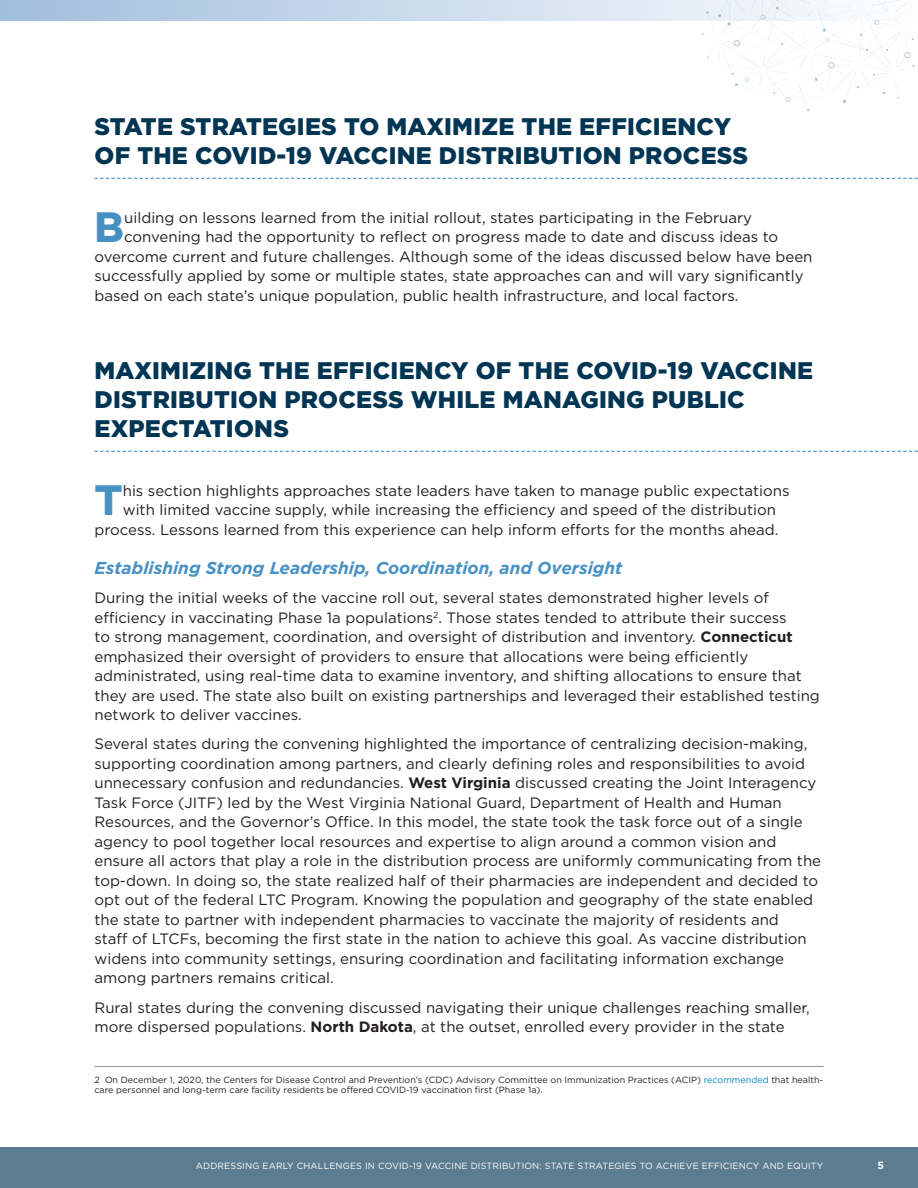
<style>
.page{position:relative;width:918px;height:1188px;background:#fff}
.page>*{position:absolute;margin:0;border:0;box-sizing:border-box;transform-origin:0 0}
.BODY_-_1st_Para{font:700 43.65px "Campton";color:#4891c5}
.SUBHEAD_Large{font:900 24px/29.2px "Gotham";letter-spacing:.01em;color:#003553}
.SUBHEAD_3_NEW{font:italic 700 17.25px "Gotham";color:#4891c5}
.BODY_1_-_new{font:15px/19.5px "Gotham";color:#231f20}
.BODY_-_1st_Para-2{font:15px "Gotham";color:#231f20}
.t1{font:700 10.5px "Gotham";color:#fff}
.FOOTNOTE{font:9px/10.8px "Gotham";color:#231f20}
.t2{font:9px "Gotham";letter-spacing:.02em;color:#fff}
.s1{font-weight:700}
.s2{color:#0084ca}
</style>
<div class="page">
<div style="left:0;top:1148px;width:918px;height:40px;background:#5c7d90"></div>
<svg style="left:94px;top:178px;width:824px;height:1px"></svg>
<svg style="left:94px;top:451px;width:824px;height:1px"></svg>
<hr style="left:94px;top:1066px;width:730px;height:1px;background:#939598">
<svg style="left:0;top:0;width:701px;height:20px;background:#c4d6ea"></svg>
<svg style="left:701px;top:0;width:216px;height:111px"></svg>
<p class="SUBHEAD_Large" style="left:94px;top:111px;width:655px">STATE STRATEGIES TO MAXIMIZE THE EFFICIENCY<br>OF THE COVID-19 VACCINE DISTRIBUTION PROCESS</p>
<p class="BODY_-_1st_Para" style="left:94px;top:200px;width:31px">B</p>
<p class="BODY_-_1st_Para-2" style="left:124px;top:208px;width:629px">uilding on lessons learned from the initial rollout, states participating in the February</p>
<p class="BODY_-_1st_Para-2" style="left:124px;top:227px;width:656px">convening had the opportunity to reflect on progress made to date and discuss ideas to</p>
<p class="BODY_-_1st_Para-2" style="left:94px;top:247px;width:719px">overcome current and future challenges. Although some of the ideas discussed below have been</p>
<p class="BODY_-_1st_Para-2" style="left:94px;top:266px;width:711px">successfully applied by some or multiple states, state approaches can and will vary significantly</p>
<p class="BODY_-_1st_Para-2" style="left:94px;top:286px;width:646px">based on each state’s unique population, public health infrastructure, and local factors.</p>
<p class="SUBHEAD_Large" style="left:94px;top:355px;width:720px">MAXIMIZING THE EFFICIENCY OF THE COVID-19 VACCINE<br>DISTRIBUTION PROCESS WHILE MANAGING PUBLIC<br>EXPECTATIONS</p>
<p class="BODY_-_1st_Para" style="left:94px;top:473px;width:30px">T</p>
<p class="BODY_-_1st_Para-2" style="left:123px;top:481px;width:668px">his section highlights approaches state leaders have taken to manage public expectations</p>
<p class="BODY_-_1st_Para-2" style="left:123px;top:500px;width:655px">with limited vaccine supply, while increasing the efficiency and speed of the distribution</p>
<p class="BODY_-_1st_Para-2" style="left:94px;top:520px;width:685px">process. Lessons learned from this experience can help inform efforts for the months ahead.</p>
<p class="SUBHEAD_3_NEW" style="left:94px;top:556px;width:529px">Establishing Strong Leadership, Coordination, and Oversight</p>
<p class="BODY_1_-_new" style="left:94px;top:588px;width:727px">During the initial weeks of the vaccine roll out, several states demonstrated higher levels of efficiency in vaccinating Phase 1a populations<sup>2</sup>. Those states tended to attribute their success<br>to strong management, coordination, and oversight of distribution and inventory. <span class="s1">Connecticut </span>emphasized their oversight of providers to ensure that allocations were being efficiently administrated, using real-time data to examine inventory, and shifting allocations to ensure that they are used. The state also built on existing partnerships and leveraged their established testing network to deliver vaccines.</p>
<p class="BODY_1_-_new" style="left:94px;top:734px;width:728px">Several states during the convening highlighted the importance of centralizing decision-making, supporting coordination among partners, and clearly defining roles and responsibilities to avoid unnecessary confusion and redundancies. <span class="s1">West Virginia</span> discussed creating the Joint Interagency Task Force (JITF) led by the West Virginia National Guard, Department of Health and Human Resources, and the Governor’s Office. In this model, the state took the task force out of a single agency to pool together local resources and expertise to align around a common vision and ensure all actors that play a role in the distribution process are uniformly communicating from the top-down. In doing so, the state realized half of their pharmacies are independent and decided to opt out of the federal LTC Program. Knowing the population and geography of the state enabled the state to partner with independent pharmacies to vaccinate the majority of residents and<br>staff of LTCFs, becoming the first state in the nation to achieve this goal. As vaccine distribution widens into community settings, ensuring coordination and facilitating information exchange among partners remains critical.</p>
<p class="BODY_1_-_new" style="left:94px;top:997px;width:717px">Rural states during the convening discussed navigating their unique challenges reaching smaller, more dispersed populations. <span class="s1">North Dakota</span>, at the outset, enrolled every provider in the state</p>
<p class="FOOTNOTE" style="left:94px;top:1074px;width:730px">2 On December 1, 2020, the Centers for Disease Control and Prevention’s (CDC) Advisory Committee on Immunization Practices (ACIP) <span class="s2">recommended</span> that health&shy;care personnel and long-term care facility residents be offered COVID-19 vaccination first (Phase 1a).</p>
<p class="t2" style="left:196px;top:1160px;width:629px">ADDRESSING EARLY CHALLENGES IN COVID-19 VACCINE DISTRIBUTION: STATE STRATEGIES TO ACHIEVE EFFICIENCY AND EQUITY</p>
<p class="t1" style="left:878px;top:1159px;width:8px">5</p>
</div>
